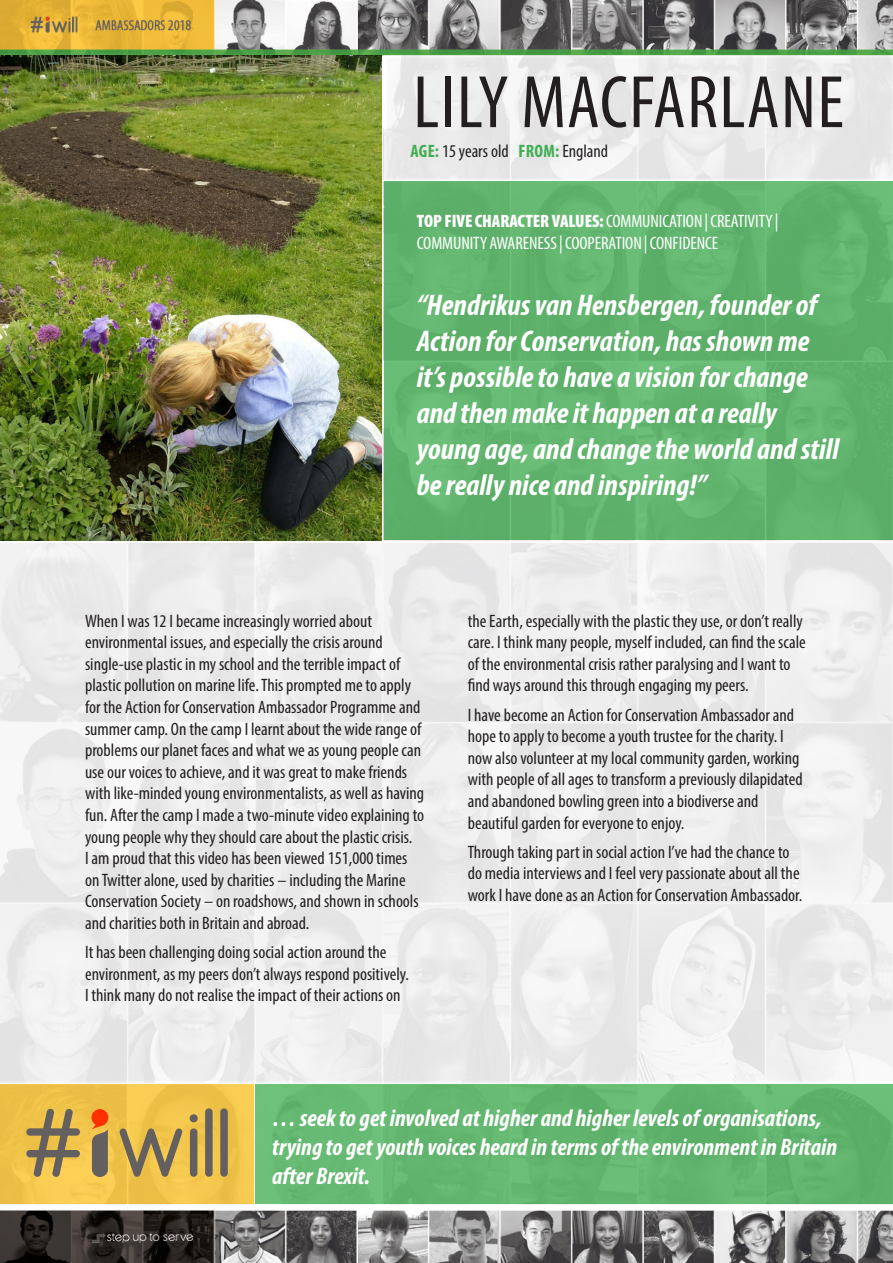
<style>
.page{position:relative;width:893px;height:1263px;background:#fff}
.page>*{position:absolute;margin:0;border:0;box-sizing:border-box;transform-origin:0 0}
.t1{font:condensed 75px "Myriad Pro";letter-spacing:.02em;color:#231f20}
.t2{font:italic 700 condensed 30px/36px "Myriad Pro";color:#fff}
.t3{font:italic 700 condensed 24px/28.8px "Myriad Pro";color:#fff}
.t4{font:condensed 18px/21.6px "Myriad Pro";color:#231f20}
.t5{font:condensed 18px/21.6px "Myriad Pro";letter-spacing:-.005em;color:#fff}
.s1{font-weight:700;color:#40ae51}
.s2{font-weight:900}
</style>
<div class="page">
<img style="left:0;top:0;width:893px;height:1263px">
<svg style="left:0;top:540px;width:893px;height:544px;fill:#edeced"></svg>
<svg style="left:384px;top:55px;width:509px;height:126px;fill:#ebebeb"></svg>
<div style="left:255px;top:1084px;width:638px;height:119px;background:#63b670"></div>
<div style="left:384px;top:181px;width:509px;height:359px;background:#60b36d"></div>
<div style="left:0;top:1084px;width:254px;height:119px;background:#f1c44a"></div>
<svg style="left:91px;top:1109px;width:17px;height:68px"></svg>
<svg style="left:120px;top:1128px;width:63px;height:49px"></svg>
<div style="left:190px;top:1128px;width:7px;height:49px;background:#64605f;border-radius:4px"></div>
<div style="left:205px;top:1108px;width:8px;height:69px;background:#64605f;border-radius:4px"></div>
<div style="left:220px;top:1108px;width:8px;height:69px;background:#64605f;border-radius:4px"></div>
<div style="left:190px;top:1114px;width:8px;height:8px;background:#64605f;border-radius:50%"></div>
<svg style="left:26px;top:1109px;width:54px;height:68px"></svg>
<img style="left:0;top:55px;width:382px;height:485px">
<p class="t1" style="left:413px;top:57px;width:432px">LILY MACFARLANE</p>
<p class="t4" style="left:410px;top:140px;width:199px"><span class="s1">AGE:</span> 15 years old <span class="s1">FROM:</span> England</p>
<p class="t5" style="left:417px;top:210px;width:363px"><span class="s2">TOP FIVE CHARACTER VALUES:</span> COMMUNICATION | CREATIVITY |<br>COMMUNITY AWARENESS | COOPERATION | CONFIDENCE</p>
<p class="t2" style="left:417px;top:286px;width:424px">“Hendrikus van Hensbergen, founder of Action for Conservation, has shown me it’s possible to have a vision for change and then make it happen at a really young age, and change the world and still be really nice and inspiring!”</p>
<p class="t4" style="left:85px;top:610px;width:341px">When I was 12 I became increasingly worried about environmental issues, and especially the crisis around single-use plastic in my school and the terrible impact of plastic pollution on marine life. This prompted me to apply for the Action for Conservation Ambassador Programme and summer camp. On the camp I learnt about the wide range of problems our planet faces and what we as young people can use our voices to achieve, and it was great to make friends with like-minded young environmentalists, as well as having fun. After the camp I made a two-minute video explaining to young people why they should care about the plastic crisis.<br>I am proud that this video has been viewed 151,000 times on Twitter alone, used by charities – including the Marine Conservation Society – on roadshows, and shown in schools and charities both in Britain and abroad.</p>
<p class="t4" style="left:85px;top:941px;width:325px">It has been challenging doing social action around the environment, as my peers don’t always respond positively.<br>I think many do not realise the impact of their actions on</p>
<p class="t4" style="left:468px;top:610px;width:340px">the Earth, especially with the plastic they use, or don’t really care. I think many people, myself included, can find the scale of the environmental crisis rather paralysing and I want to find ways around this through engaging my peers.</p>
<p class="t4" style="left:468px;top:703px;width:336px">I have become an Action for Conservation Ambassador and hope to apply to become a youth trustee for the charity. I now also volunteer at my local community garden, working with people of all ages to transform a previously dilapidated and abandoned bowling green into a biodiverse and beautiful garden for everyone to enjoy.</p>
<p class="t4" style="left:468px;top:841px;width:336px">Through taking part in social action I’ve had the chance to do media interviews and I feel very passionate about all the work I have done as an Action for Conservation Ambassador.</p>
<p class="t3" style="left:272px;top:1103px;width:567px">… seek to get involved at higher and higher levels of organisations, trying to get youth voices heard in terms of the environment in Britain after Brexit.</p>
</div>
